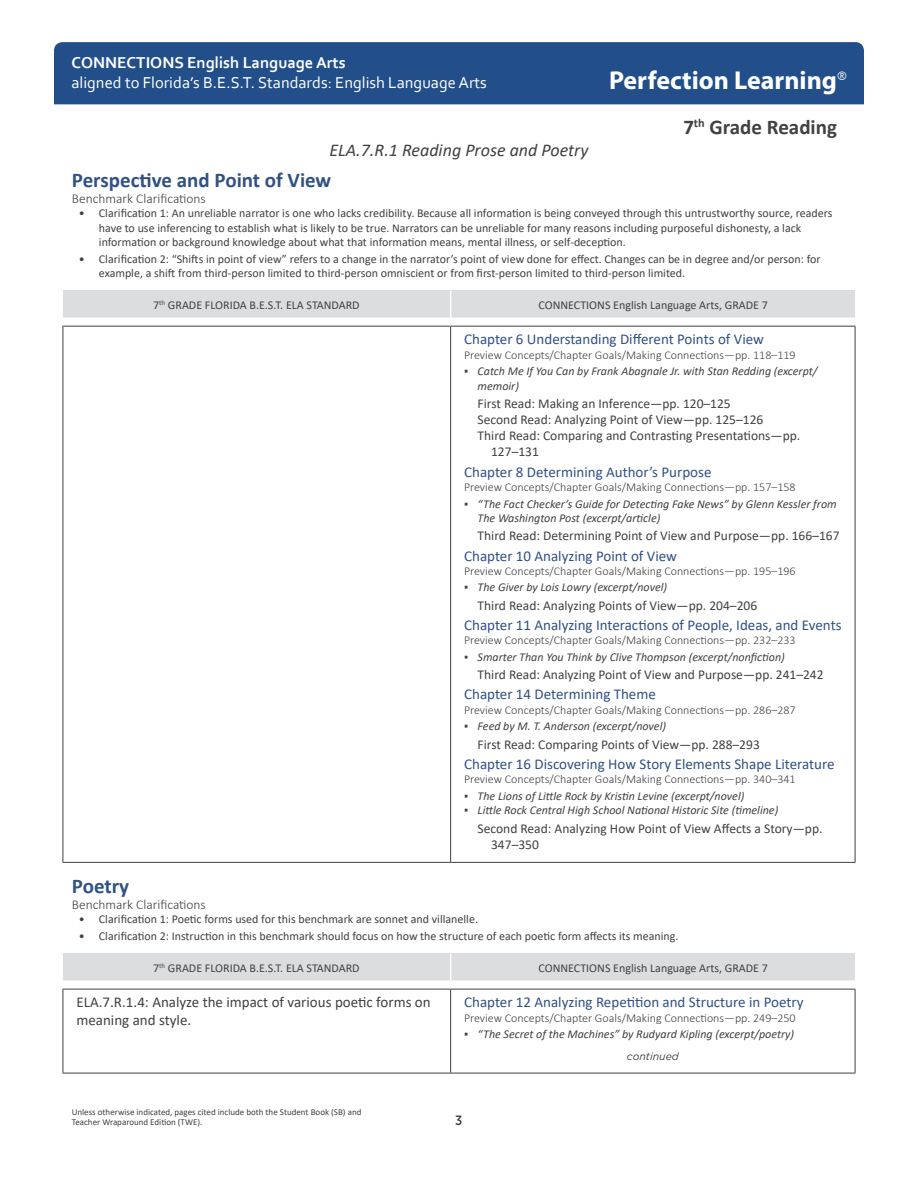
<style>
.page{position:relative;width:918px;height:1188px;background:#fff}
.page>*{position:absolute;margin:0;border:0;box-sizing:border-box;transform-origin:0 0}
.t1{font:700 25.95px "Myriad Pro";color:#fff}
.Perfection_Subsectio{font:700 21px "Calibri";color:#315185}
.t2{font:700 21px "Calibri";color:#414142}
.t3{font:italic 18px "Calibri";color:#414142}
.t4{font:16.5px "Corbel";color:#fff}
.t5{font:700 16.5px "Corbel";color:#fff}
.FL_BEST_Citations_Ch{font:15px "Calibri";color:#315185}
.FL_BEST_Standard{font:15px/18px "Calibri";color:#414142}
.FL_BEST_Citations_1s{font:13.5px/16.2px "Calibri";color:#414142}
.BenchClar_head{font:300 13.5px "Calibri";color:#414142}
.t6{font:500 13.5px "Gotham Narrow";color:#414142}
.Calibri_Table_header{font:12px/14.4px "Calibri";color:#414142}
.t7{font:italic 12px/14.4px "Calibri";color:#414142}
.Chapter_intro{font:300 12px "Calibri";color:#414142}
.CONTINUED{font:italic 10.5px "Gotham";color:#414142}
.t8{font:9px/10.8px "Calibri";color:#414142}
.s1{font-style:normal}
</style>
<div class="page">
<div style="left:54px;top:42px;width:810px;height:62px;background:#224f89"></div>
<div style="left:63px;top:291px;width:792px;height:27px;background:#dcdddf"></div>
<hr style="left:63px;top:290px;width:388px;height:1px;background:#dcdddf">
<hr style="left:451px;top:290px;width:404px;height:1px;background:#dcdddf">
<hr style="left:63px;top:327px;width:1px;height:535px;background:#414142">
<hr style="left:63px;top:862px;width:388px;height:1px;background:#414142">
<hr style="left:451px;top:862px;width:404px;height:1px;background:#414142">
<hr style="left:450px;top:327px;width:1px;height:535px;background:#414142">
<hr style="left:855px;top:327px;width:1px;height:535px;background:#414142">
<hr style="left:63px;top:326px;width:388px;height:1px;background:#414142">
<hr style="left:451px;top:326px;width:404px;height:1px;background:#414142">
<hr style="left:450px;top:989px;width:1px;height:84px;background:#414142">
<div style="left:63px;top:954px;width:792px;height:26px;background:#dcdddf"></div>
<hr style="left:63px;top:953px;width:388px;height:1px;background:#dcdddf">
<hr style="left:451px;top:953px;width:404px;height:1px;background:#dcdddf">
<hr style="left:63px;top:989px;width:1px;height:84px;background:#414142">
<hr style="left:855px;top:989px;width:1px;height:84px;background:#414142">
<hr style="left:63px;top:1073px;width:388px;height:1px;background:#414142">
<hr style="left:451px;top:1073px;width:404px;height:1px;background:#414142">
<hr style="left:63px;top:989px;width:388px;height:1px;background:#414142">
<hr style="left:451px;top:989px;width:404px;height:1px;background:#414142">
<h3 class="t5" style="left:71px;top:52px;width:276px">CONNECTIONS English Language Arts</h3>
<h3 class="t4" style="left:71px;top:72px;width:417px">aligned to Florida’s B.E.S.T. Standards: English Language Arts</h3>
<h1 class="t1" style="left:609px;top:63px;width:239px">Perfection Learning<sup>®</sup></h1>
<h2 class="t2" style="left:683px;top:113px;width:155px">7<sup>th</sup> Grade Reading</h2>
<h3 class="t3" style="left:329px;top:138px;width:261px">ELA.7.R.1 Reading Prose and Poetry</h3>
<p class="Perfection_Subsectio" style="left:72px;top:165px;width:261px">Perspective and Point of View</p>
<p class="BenchClar_head" style="left:72px;top:190px;width:135px">Benchmark Clarifications</p>
<p class="Calibri_Table_header" style="left:99px;top:206px;width:735px;text-indent:-20px">• Clarification 1: An unreliable narrator is one who lacks credibility. Because all information is being conveyed through this untrustworthy source, readers have to use inferencing to establish what is likely to be true. Narrators can be unreliable for many reasons including purposeful dishonesty, a lack information or background knowledge about what that information means, mental illness, or self-deception.</p>
<p class="Calibri_Table_header" style="left:99px;top:251px;width:723px;text-indent:-20px">• Clarification 2: “Shifts in point of view” refers to a change in the narrator’s point of view done for effect. Changes can be in degree and/or person: for example, a shift from third-person limited to third-person omniscient or from first-person limited to third-person limited.</p>
<p class="Calibri_Table_header" style="left:153px;top:297px;width:208px">7<sup>th</sup> GRADE FLORIDA B.E.S.T. ELA STANDARD</p>
<p class="Calibri_Table_header" style="left:539px;top:297px;width:231px">CONNECTIONS English Language Arts, GRADE 7</p>
<p class="FL_BEST_Citations_Ch" style="left:464px;top:329px;width:301px">Chapter 6 Understanding Different Points of View</p>
<p class="Chapter_intro" style="left:464px;top:347px;width:333px">Preview Concepts/Chapter Goals/Making Connections—pp. 118–119</p>
<p class="t7" style="left:478px;top:363px;width:341px;text-indent:-14px"><span class="s1">▪</span> Catch Me If You Can by Frank Abagnale Jr. with Stan Redding (excerpt/ memoir)</p>
<p class="FL_BEST_Citations_1s" style="left:478px;top:395px;width:255px">First Read: Making an Inference—pp. 120–125</p>
<p class="FL_BEST_Citations_1s" style="left:478px;top:411px;width:287px">Second Read: Analyzing Point of View—pp. 125–126</p>
<p class="FL_BEST_Citations_1s" style="left:491px;top:427px;width:311px;text-indent:-14px">Third Read: Comparing and Contrasting Presentations—pp.<br>127–131</p>
<p class="FL_BEST_Citations_Ch" style="left:464px;top:461px;width:249px">Chapter 8 Determining Author’s Purpose</p>
<p class="Chapter_intro" style="left:464px;top:480px;width:333px">Preview Concepts/Chapter Goals/Making Connections—pp. 157–158</p>
<p class="t7" style="left:478px;top:496px;width:361px;text-indent:-14px"><span class="s1">▪</span> “The Fact Checker’s Guide for Detecting Fake News” by Glenn Kessler from<br>The Washington Post (excerpt/article)</p>
<p class="FL_BEST_Citations_1s" style="left:478px;top:527px;width:363px">Third Read: Determining Point of View and Purpose—pp. 166–167</p>
<p class="FL_BEST_Citations_Ch" style="left:464px;top:545px;width:214px">Chapter 10 Analyzing Point of View</p>
<p class="Chapter_intro" style="left:464px;top:563px;width:333px">Preview Concepts/Chapter Goals/Making Connections—pp. 195–196</p>
<p class="t7" style="left:464px;top:580px;width:205px"><span class="s1">▪</span> The Giver by Lois Lowry (excerpt/novel)</p>
<p class="FL_BEST_Citations_1s" style="left:478px;top:597px;width:281px">Third Read: Analyzing Points of View—pp. 204–206</p>
<p class="FL_BEST_Citations_Ch" style="left:464px;top:615px;width:379px">Chapter 11 Analyzing Interactions of People, Ideas, and Events</p>
<p class="Chapter_intro" style="left:464px;top:633px;width:333px">Preview Concepts/Chapter Goals/Making Connections—pp. 232–233</p>
<p class="t7" style="left:464px;top:649px;width:322px"><span class="s1">▪</span> Smarter Than You Think by Clive Thompson (excerpt/nonfiction)</p>
<p class="FL_BEST_Citations_1s" style="left:478px;top:666px;width:348px">Third Read: Analyzing Point of View and Purpose—pp. 241–242</p>
<p class="FL_BEST_Citations_Ch" style="left:464px;top:684px;width:193px">Chapter 14 Determining Theme</p>
<p class="Chapter_intro" style="left:464px;top:702px;width:333px">Preview Concepts/Chapter Goals/Making Connections—pp. 286–287</p>
<p class="t7" style="left:464px;top:719px;width:203px"><span class="s1">▪</span> Feed by M. T. Anderson (excerpt/novel)</p>
<p class="FL_BEST_Citations_1s" style="left:478px;top:736px;width:284px">First Read: Comparing Points of View—pp. 288–293</p>
<p class="FL_BEST_Citations_Ch" style="left:464px;top:754px;width:372px">Chapter 16 Discovering How Story Elements Shape Literature</p>
<p class="Chapter_intro" style="left:464px;top:772px;width:333px">Preview Concepts/Chapter Goals/Making Connections—pp. 340–341</p>
<p class="t7" style="left:464px;top:788px;width:282px"><span class="s1">▪</span> The Lions of Little Rock by Kristin Levine (excerpt/novel)</p>
<p class="t7" style="left:464px;top:803px;width:316px"><span class="s1">▪</span> Little Rock Central High School National Historic Site (timeline)</p>
<p class="FL_BEST_Citations_1s" style="left:491px;top:820px;width:333px;text-indent:-14px">Second Read: Analyzing How Point of View Affects a Story—pp.<br>347–350</p>
<p class="Perfection_Subsectio" style="left:72px;top:871px;width:59px">Poetry</p>
<p class="BenchClar_head" style="left:72px;top:896px;width:135px">Benchmark Clarifications</p>
<p class="Calibri_Table_header" style="left:79px;top:912px;width:401px">• Clarification 1: Poetic forms used for this benchmark are sonnet and villanelle.</p>
<p class="Calibri_Table_header" style="left:79px;top:928px;width:601px">• Clarification 2: Instruction in this benchmark should focus on how the structure of each poetic form affects its meaning.</p>
<p class="Calibri_Table_header" style="left:153px;top:960px;width:208px">7<sup>th</sup> GRADE FLORIDA B.E.S.T. ELA STANDARD</p>
<p class="Calibri_Table_header" style="left:539px;top:960px;width:231px">CONNECTIONS English Language Arts, GRADE 7</p>
<p class="FL_BEST_Standard" style="left:76px;top:993px;width:356px">ELA.7.R.1.4: Analyze the impact of various poetic forms on meaning and style.</p>
<p class="FL_BEST_Citations_Ch" style="left:464px;top:992px;width:341px">Chapter 12 Analyzing Repetition and Structure in Poetry</p>
<p class="Chapter_intro" style="left:464px;top:1010px;width:333px">Preview Concepts/Chapter Goals/Making Connections—pp. 249–250</p>
<p class="t7" style="left:464px;top:1026px;width:332px"><span class="s1">▪</span> “The Secret of the Machines” by Rudyard Kipling (excerpt/poetry)</p>
<p class="CONTINUED" style="left:627px;top:1049px;width:53px">continued</p>
<p class="t8" style="left:72px;top:1106px;width:291px">Unless otherwise indicated, pages cited include both the Student Book (SB) and<br>Teacher Wraparound Edition (TWE).</p>
<p class="t6" style="left:455px;top:1112px;width:9px">3</p>
</div>
